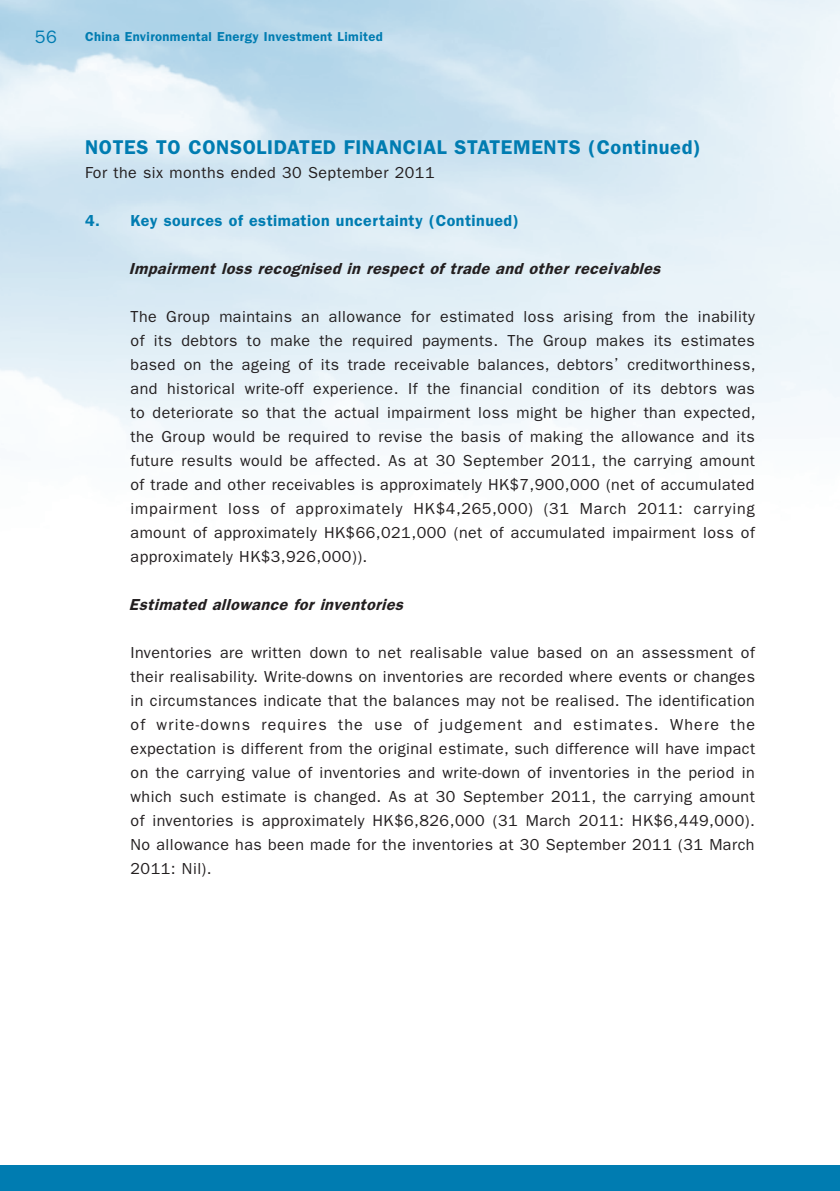
<style>
.page{position:relative;width:840px;height:1191px;background:#fff}
.page>*{position:absolute;margin:0;border:0;box-sizing:border-box;transform-origin:0 0}
.Heading_1{font:600 20px "ITC Franklin Gothic Std";letter-spacing:.03em;color:#007cb1}
.t1{font:18px "ITC Franklin Gothic Std";color:#007cb1}
.Body_Text{font:16px/24px "ITC Franklin Gothic Std";letter-spacing:.03em;color:#231f20;text-align:justify}
.Heading_3{font:italic 600 16px "ITC Franklin Gothic Std";color:#231f20}
.Heading_2{font:600 16px "ITC Franklin Gothic Std";letter-spacing:.03em;color:#007cb1}
.t2{font:600 13px "ITC Franklin Gothic Std";letter-spacing:.03em;color:#007cb1}
</style>
<div class="page">
<div style="left:0;top:1165px;width:839px;height:26px;background:#007cb1"></div>
<svg style="left:839px;top:1165px;width:1px;height:26px"></svg>
<p class="t1" style="left:35px;top:27px;width:24px">56</p>
<p class="t2" style="left:85px;top:29px;width:299px">China Environmental Energy Investment Limited</p>
<p class="Heading_1" style="left:85px;top:135px;width:616px">NOTES TO CONSOLIDATED FINANCIAL STATEMENTS (Continued)</p>
<p class="Body_Text" style="left:85px;top:161px;width:351px">For the six months ended 30 September 2011</p>
<p class="Heading_2" style="left:85px;top:211px;width:435px">4. Key sources of estimation uncertainty (Continued)</p>
<p class="Heading_3" style="left:129px;top:259px;width:537px">Impairment loss recognised in respect of trade and other receivables</p>
<p class="Body_Text" style="left:130px;top:305px;width:626px">The Group maintains an allowance for estimated loss arising from the inability of its debtors to make the required payments. The Group makes its estimates based on the ageing of its trade receivable balances, debtors’ creditworthiness, and historical write-off experience. If the financial condition of its debtors was to deteriorate so that the actual impairment loss might be higher than expected, the Group would be required to revise the basis of making the allowance and its future results would be affected. As at 30 September 2011, the carrying amount of trade and other receivables is approximately HK$7,900,000 (net of accumulated impairment loss of approximately HK$4,265,000) (31 March 2011: carrying amount of approximately HK$66,021,000 (net of accumulated impairment loss of approximately HK$3,926,000)).</p>
<p class="Heading_3" style="left:129px;top:595px;width:280px">Estimated allowance for inventories</p>
<p class="Body_Text" style="left:130px;top:641px;width:626px">Inventories are written down to net realisable value based on an assessment of their realisability. Write-downs on inventories are recorded where events or changes in circumstances indicate that the balances may not be realised. The identification of write-downs requires the use of judgement and estimates. Where the expectation is different from the original estimate, such difference will have impact on the carrying value of inventories and write-down of inventories in the period in which such estimate is changed. As at 30 September 2011, the carrying amount of inventories is approximately HK$6,826,000 (31 March 2011: HK$6,449,000).<br>No allowance has been made for the inventories at 30 September 2011 (31 March 2011: Nil).</p>
</div>
